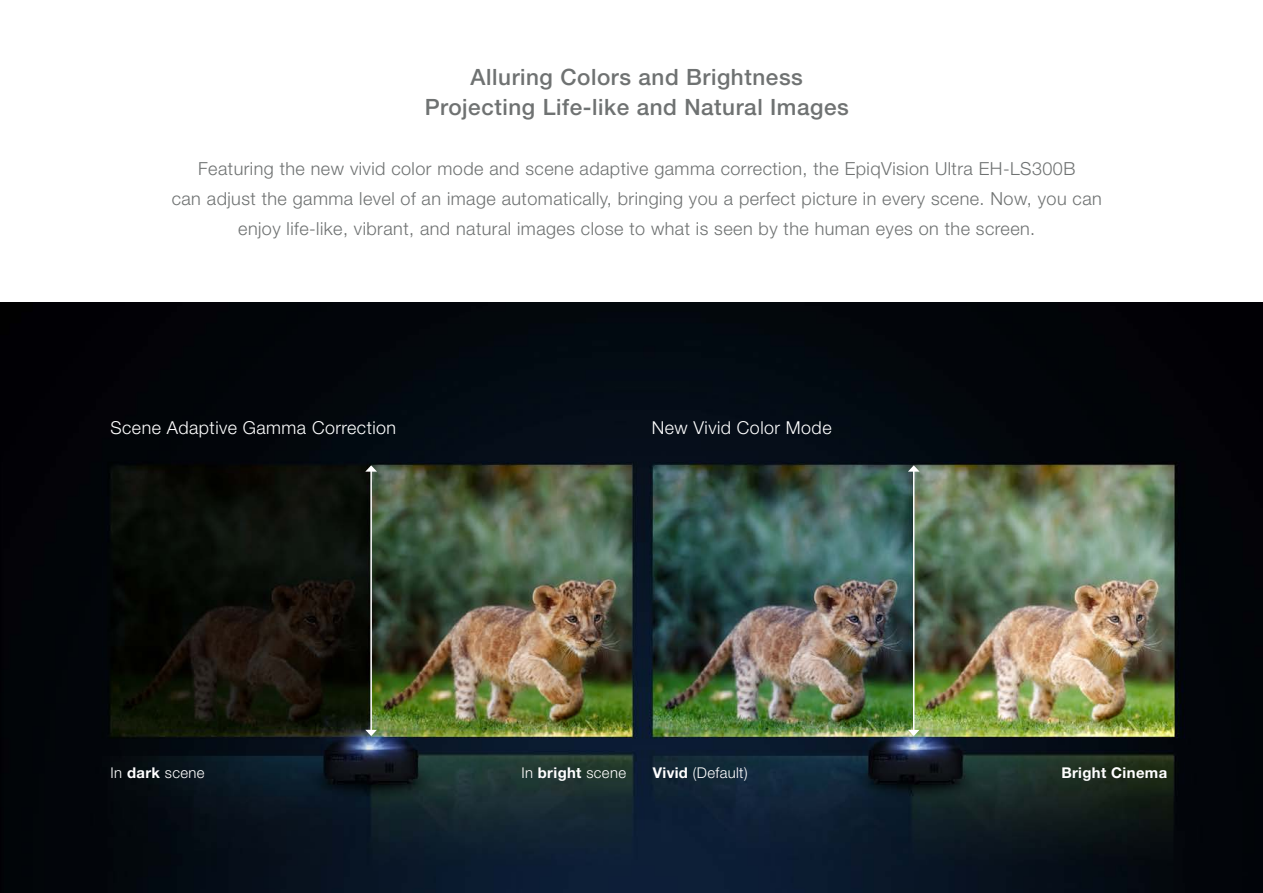
<style>
.page{position:relative;width:1263px;height:893px;background:#fff}
.page>*{position:absolute;margin:0;border:0;box-sizing:border-box;transform-origin:0 0}
.t1{font:500 22.5px/30px "Helvetica Neue LT Std";letter-spacing:.025em;color:#6f7272;text-align:center}
.t2{font:300 18px/30px "Helvetica Neue LT Std";letter-spacing:.025em;color:#6f7272;text-align:center}
.t3{font:300 17.85px "Helvetica Neue LT Std";letter-spacing:.025em;color:#fff}
.t4{font:300 14.85px "Helvetica Neue LT Std";letter-spacing:.025em;color:#fff}
.t5{font:700 14.85px "Helvetica Neue LT Std";letter-spacing:.025em;color:#fff}
.s1{font-weight:700}
</style>
<div class="page">
<img style="left:0;top:303px;width:1263px;height:590px">
<hr style="left:370px;top:471px;width:2px;height:259px;background:#fff">
<svg style="left:365px;top:465px;width:12px;height:7px"></svg>
<svg style="left:365px;top:730px;width:12px;height:6px"></svg>
<hr style="left:913px;top:471px;width:1px;height:259px;background:#fff">
<svg style="left:908px;top:465px;width:12px;height:7px"></svg>
<svg style="left:908px;top:730px;width:12px;height:6px"></svg>
<p class="t1" style="left:425px;top:62px;width:426px">Alluring Colors and Brightness<br>Projecting Life-like and Natural Images</p>
<p class="t2" style="left:172px;top:153px;width:932px">Featuring the new vivid color mode and scene adaptive gamma correction, the EpiqVision Ultra EH-LS300B<br>can adjust the gamma level of an image automatically, bringing you a perfect picture in every scene. Now, you can enjoy life-like, vibrant, and natural images close to what is seen by the human eyes on the screen.</p>
<p class="t3" style="left:111px;top:416px;width:287px">Scene Adaptive Gamma Correction</p>
<p class="t3" style="left:652px;top:416px;width:181px">New Vivid Color Mode</p>
<p class="t4" style="left:521px;top:764px;width:106px">In <span class="s1">bright</span> scene</p>
<p class="t5" style="left:1061px;top:764px;width:107px">Bright Cinema</p>
<p class="t4" style="left:111px;top:764px;width:96px">In <span class="s1">dark</span> scene</p>
<p class="t4" style="left:653px;top:764px;width:96px"><span class="s1">Vivid</span> (Default)</p>
</div>
